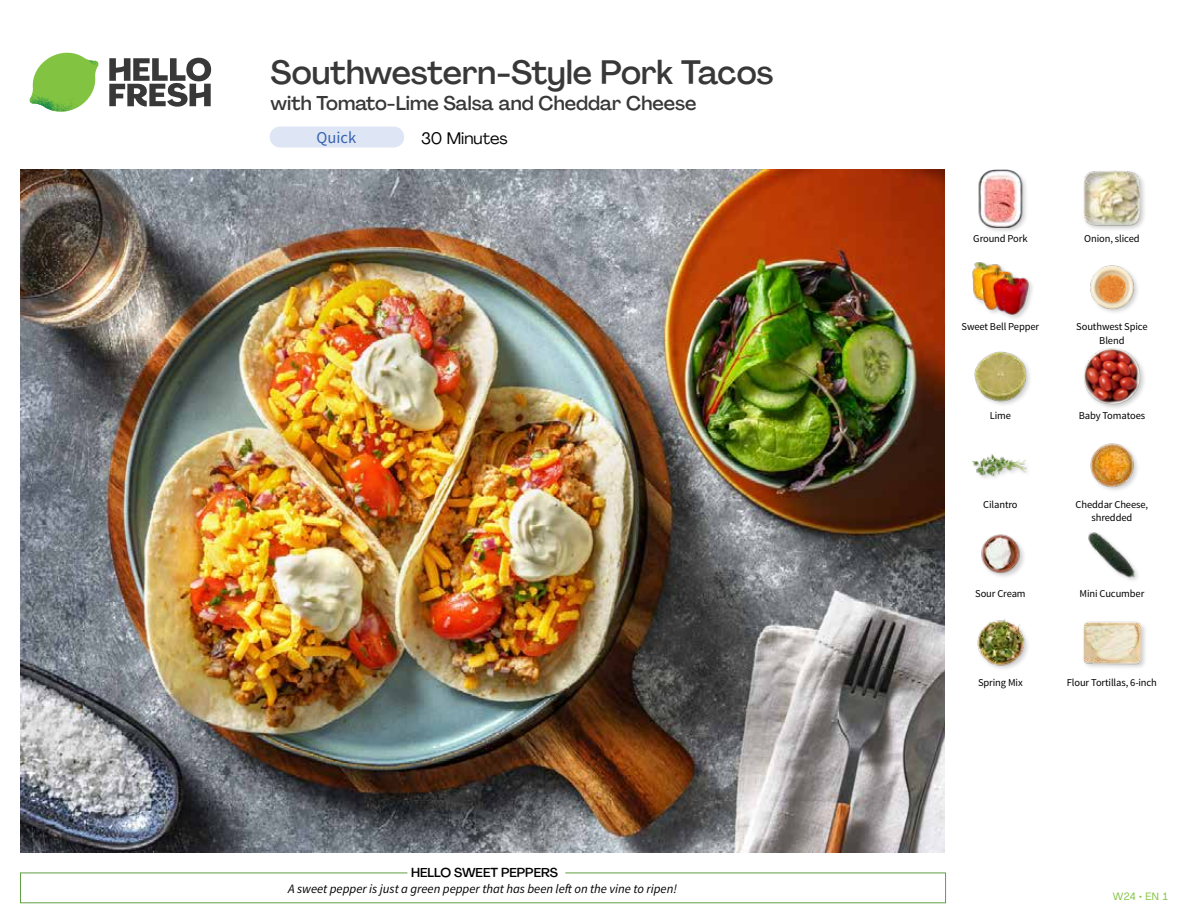
<style>
.page{position:relative;width:1188px;height:918px;background:#fff}
.page>*{position:absolute;margin:0;border:0;box-sizing:border-box;transform-origin:0 0}
.t1{font:500 33px "Agrandir";letter-spacing:-.005em;color:#383839}
.t2{font:500 19.5px "Agrandir";color:#383839}
.t3{font:16.5px "Agrandir";color:#000}
.t4{font:16.5px "Source Sans Pro";color:#3763af}
.t5{font:italic 12.75px "Source Sans Pro";color:#000}
.t6{font:500 12.75px "Agrandir";color:#000}
.t7{font:10.5px/13.5px "Source Sans Pro";letter-spacing:-.01em;color:#000;text-align:center}
.t8{font:10.5px "Agrandir";color:#82c341}
</style>
<div class="page">
<div style="left:270px;top:127px;width:134px;height:20px;background:#dee5f4;border-radius:10px"></div>
<svg style="left:109px;top:57px;width:102px;height:50px"></svg>
<svg style="left:34px;top:53px;width:62px;height:40px"></svg>
<img style="left:67px;top:53px;width:32px;height:26px">
<img style="left:33px;top:75px;width:59px;height:11px">
<img style="left:29px;top:79px;width:61px;height:33px">
<img style="left:65px;top:86px;width:27px;height:25px">
<div style="left:20px;top:873px;width:926px;height:30px;border:1px solid #609f43"></div>
<div style="left:407px;top:865px;width:158px;height:15px;background:#fff"></div>
<img style="left:21px;top:170px;width:924px;height:682px">
<div style="left:1082px;top:621px;width:65px;height:49px;background:#000;opacity:.2"></div>
<img style="left:1083px;top:621px;width:58px;height:49px">
<img style="left:977px;top:619px;width:51px;height:50px">
<img style="left:1088px;top:532px;width:50px;height:48px">
<img style="left:981px;top:534px;width:43px;height:43px">
<img style="left:1090px;top:443px;width:48px;height:47px">
<img style="left:972px;top:454px;width:55px;height:23px">
<div style="left:1082px;top:347px;width:65px;height:64px;background:#000;opacity:.2"></div>
<img style="left:1083px;top:347px;width:58px;height:58px">
<img style="left:974px;top:351px;width:55px;height:54px">
<img style="left:1090px;top:265px;width:48px;height:48px">
<div style="left:972px;top:261px;width:63px;height:61px;background:#000;opacity:.2"></div>
<img style="left:972px;top:261px;width:57px;height:55px">
<div style="left:1082px;top:170px;width:65px;height:62px;background:#000;opacity:.2"></div>
<img style="left:1083px;top:170px;width:58px;height:57px">
<div style="left:978px;top:169px;width:50px;height:65px;background:#000;opacity:.2"></div>
<img style="left:978px;top:170px;width:50px;height:57px">
<h1 class="t1" style="left:271px;top:52px;width:504px">Southwestern-Style Pork Tacos</h1>
<h2 class="t2" style="left:271px;top:91px;width:428px">with Tomato-Lime Salsa and Cheddar Cheese</h2>
<h3 class="t4" style="left:317px;top:128px;width:41px">Quick</h3>
<h3 class="t3" style="left:421px;top:128px;width:88px">30 Minutes</h3>
<p class="t6" style="left:411px;top:864px;width:148px">HELLO SWEET PEPPERS</p>
<p class="t5" style="left:288px;top:881px;width:390px">A sweet pepper is just a green pepper that has been left on the vine to ripen!</p>
<p class="t7" style="left:973px;top:232px;width:56px">Ground Pork</p>
<p class="t7" style="left:962px;top:320px;width:79px">Sweet Bell Pepper</p>
<p class="t7" style="left:1084px;top:232px;width:57px">Onion, sliced</p>
<p class="t7" style="left:1076px;top:320px;width:73px">Southwest Spice<br>Blend</p>
<p class="t7" style="left:990px;top:409px;width:23px">Lime</p>
<p class="t7" style="left:1079px;top:409px;width:68px">Baby Tomatoes</p>
<p class="t7" style="left:983px;top:498px;width:36px">Cilantro</p>
<p class="t7" style="left:1076px;top:498px;width:74px">Cheddar Cheese, shredded</p>
<p class="t7" style="left:975px;top:587px;width:52px">Sour Cream</p>
<p class="t7" style="left:1080px;top:587px;width:66px">Mini Cucumber</p>
<p class="t7" style="left:978px;top:675px;width:46px">Spring Mix</p>
<p class="t7" style="left:1067px;top:675px;width:92px">Flour Tortillas, 6-inch</p>
<p class="t8" style="left:1113px;top:890px;width:56px">W24 • EN 1</p>
</div>
